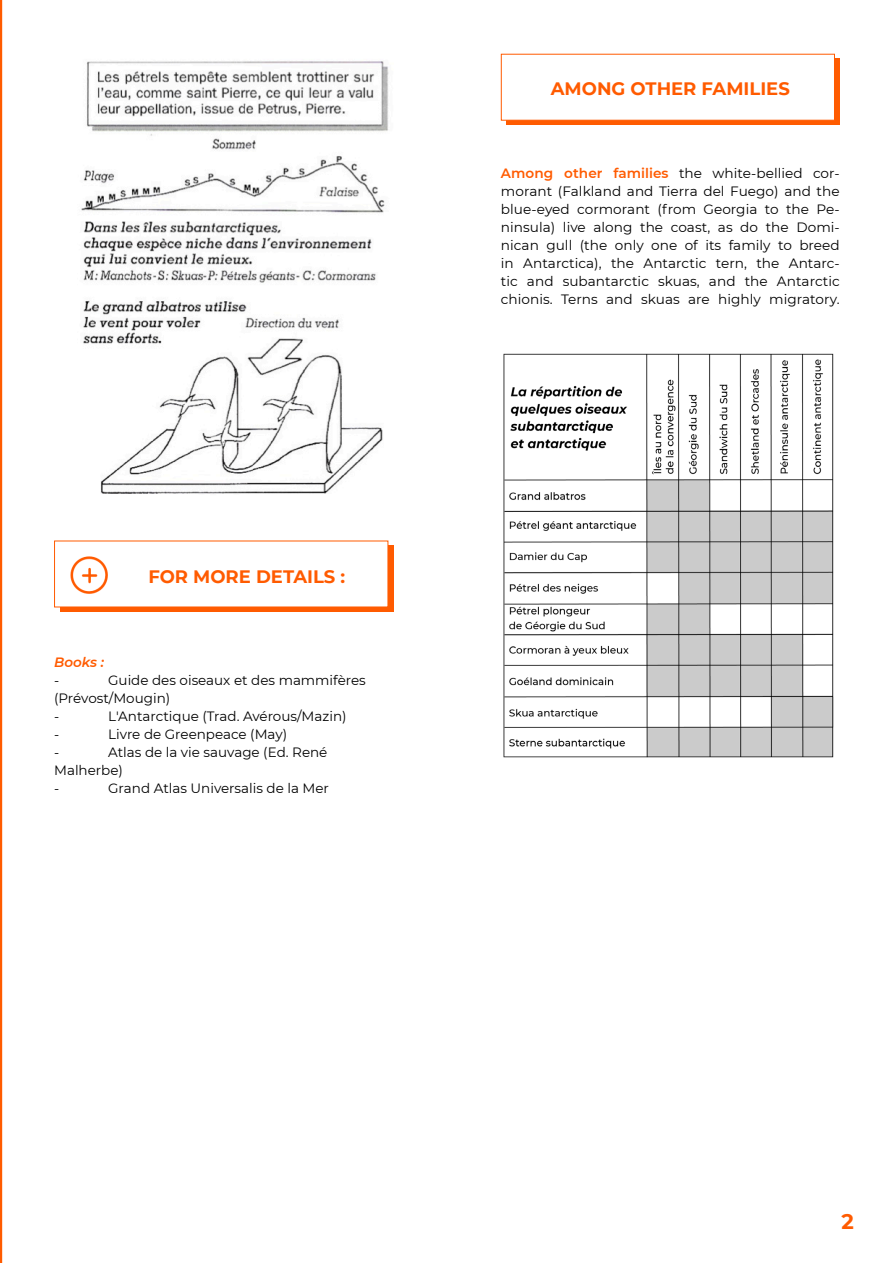
<style>
.page{position:relative;width:893px;height:1263px;background:#fff}
.page>*{position:absolute;margin:0;border:0;box-sizing:border-box;transform-origin:0 0}
.t1{font:700 21px "Montserrat";color:#ff5b00}
.t2{font:700 18px "Montserrat";color:#ff5b00}
.t3{font:13.5px/18px "Montserrat";color:#000}
.t4{font:italic 600 13.5px "Montserrat";color:#ff5b00}
.s1{font-weight:600;color:#ff5b00}
</style>
<div class="page">
<hr style="left:0;top:0;width:2px;height:1263px;background:#ff5b00">
<div style="left:60px;top:546px;width:333px;height:66px;background:#ff5b00"></div>
<div style="left:54px;top:541px;width:334px;height:66px;background:#fff"></div>
<img style="left:70px;top:556px;width:38px;height:38px">
<div style="left:506px;top:59px;width:334px;height:66px;background:#ff5b00"></div>
<div style="left:501px;top:54px;width:334px;height:67px;background:#fff;border:1px solid #ff5b00"></div>
<img style="left:81px;top:61px;width:308px;height:433px">
<img style="left:503px;top:353px;width:331px;height:405px">
<p class="t2" style="left:148px;top:564px;width:198px">FOR MORE DETAILS :</p>
<p class="t4" style="left:54px;top:653px;width:51px">Books :</p>
<p class="t3" style="left:54px;top:671px;width:7px">-</p>
<p class="t3" style="left:54px;top:671px;width:313px;text-indent:54px">Guide des oiseaux et des mammifères (Prévost/Mougin)</p>
<p class="t3" style="left:54px;top:707px;width:7px">-</p>
<p class="t3" style="left:108px;top:707px;width:240px">L'Antarctique (Trad. Avérous/Mazin)</p>
<p class="t3" style="left:54px;top:725px;width:7px">-</p>
<p class="t3" style="left:108px;top:725px;width:180px">Livre de Greenpeace (May)</p>
<p class="t3" style="left:54px;top:743px;width:7px">-</p>
<p class="t3" style="left:54px;top:743px;width:275px;text-indent:54px">Atlas de la vie sauvage (Ed. René<br>Malherbe)</p>
<p class="t3" style="left:54px;top:779px;width:7px">-</p>
<p class="t3" style="left:108px;top:779px;width:222px">Grand Atlas Universalis de la Mer</p>
<p class="t2" style="left:551px;top:76px;width:240px">AMONG OTHER FAMILIES</p>
<p class="t3" style="left:501px;top:164px;width:340px;text-align:justify"><span class="s1">Among other families</span> the white-bellied cor&shy;morant (Falkland and Tierra del Fuego) and the blue-eyed cormorant (from Georgia to the Pe&shy;ninsula) live along the coast, as do the Domi&shy;nican gull (the only one of its family to breed in Antarctica), the Antarctic tern, the Antarc&shy;tic and subantarctic skuas, and the Antarctic chionis. Terns and skuas are highly migratory.</p>
<p class="t1" style="left:841px;top:1206px;width:14px">2</p>
</div>
